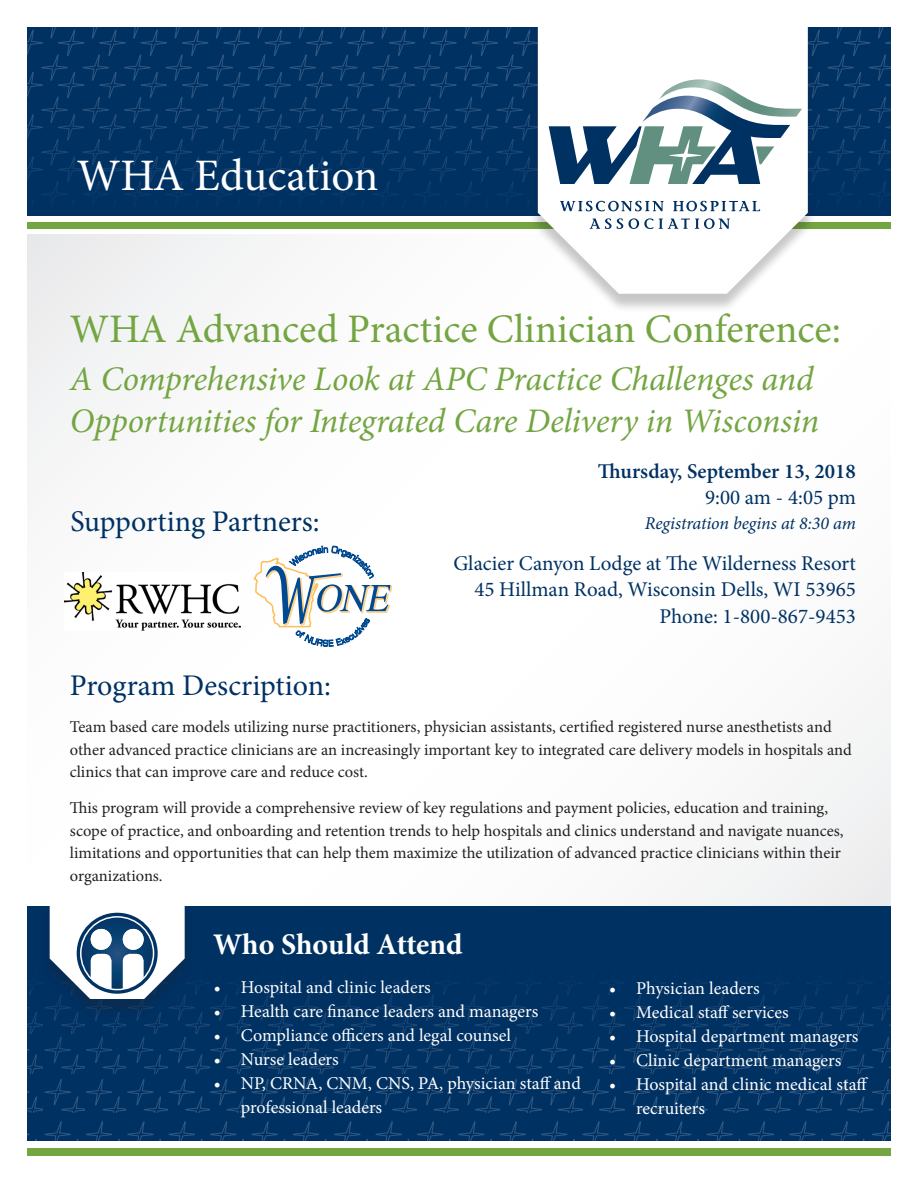
<style>
.page{position:relative;width:918px;height:1188px;background:#fff}
.page>*{position:absolute;margin:0;border:0;box-sizing:border-box;transform-origin:0 0}
.t1{font:45px "Minion Pro";color:#fff}
.t2{font:40.5px "Minion Pro";color:#73a541}
.t3{font:italic 34.5px/41.4px "Minion Pro";letter-spacing:-.01em;color:#73a541}
.t4{font:30px "Minion Pro";color:#003163}
.t5{font:700 30px "Minion Pro";letter-spacing:-.005em;color:#fff}
.t6{font:21px "Minion Pro";color:#003163}
.t7{font:600 21px "Minion Pro";color:#003163}
.t8{font:18px/24px "Minion Pro";color:#fff}
.t9{font:italic 18px "Minion Pro";letter-spacing:-.01em;color:#003163}
.t10{font:16.5px/22.5px "Minion Pro";color:#231f20}
</style>
<div class="page">
<div style="left:27px;top:906px;width:864px;height:234px;background:#003163"></div>
<div style="left:27px;top:1148px;width:864px;height:7px;background:#73a541"></div>
<svg style="left:27px;top:1121px;width:864px;height:20px"></svg>
<div style="left:530px;top:24px;width:286px;height:288px;background:#231f20;opacity:.25"></div>
<svg style="left:538px;top:24px;width:270px;height:270px"></svg>
<svg style="left:27px;top:26px;width:864px;height:203px"></svg>
<svg style="left:27px;top:904px;width:864px;height:209px"></svg>
<div style="left:123px;top:929px;width:21px;height:21px;background:#fff;border-radius:50%"></div>
<img style="left:65px;top:572px;width:176px;height:59px">
<svg style="left:253px;top:545px;width:139px;height:102px"></svg>
<p class="t1" style="left:77px;top:146px;width:303px">WHA Education</p>
<p class="t2" style="left:70px;top:302px;width:773px">WHA Advanced Practice Clinician Conference:</p>
<p class="t3" style="left:70px;top:358px;width:751px">A Comprehensive Look at APC Practice Challenges and<br>Opportunities for Integrated Care Delivery in Wisconsin</p>
<p class="t7" style="left:598px;top:457px;width:260px">Thursday, September 13, 2018</p>
<p class="t6" style="left:705px;top:483px;width:152px">9:00 am - 4:05 pm</p>
<p class="t9" style="left:645px;top:511px;width:213px">Registration begins at 8:30 am</p>
<p class="t6" style="left:453px;top:550px;width:404px">Glacier Canyon Lodge at The Wilderness Resort</p>
<p class="t6" style="left:474px;top:575px;width:383px">45 Hillman Road, Wisconsin Dells, WI 53965</p>
<p class="t6" style="left:659px;top:602px;width:198px">Phone: 1-800-867-9453</p>
<p class="t4" style="left:70px;top:501px;width:251px">Supporting Partners:</p>
<p class="t4" style="left:70px;top:665px;width:263px">Program Description:</p>
<p class="t10" style="left:70px;top:716px;width:783px">Team based care models utilizing nurse practitioners, physician assistants, certified registered nurse anesthetists and other advanced practice clinicians are an increasingly important key to integrated care delivery models in hospitals and clinics that can improve care and reduce cost.</p>
<p class="t10" style="left:70px;top:797px;width:775px">This program will provide a comprehensive review of key regulations and payment policies, education and training, scope of practice, and onboarding and retention trends to help hospitals and clinics understand and navigate nuances, limitations and opportunities that can help them maximize the utilization of advanced practice clinicians within their organizations.</p>
<p class="t5" style="left:213px;top:924px;width:251px">Who Should Attend</p>
<p class="t8" style="left:214px;top:975px;width:218px">• Hospital and clinic leaders</p>
<p class="t8" style="left:214px;top:999px;width:326px">• Health care finance leaders and managers</p>
<p class="t8" style="left:214px;top:1023px;width:299px">• Compliance officers and legal counsel</p>
<p class="t8" style="left:214px;top:1047px;width:126px">• Nurse leaders</p>
<p class="t8" style="left:241px;top:1071px;width:341px;text-indent:-27px">• NP, CRNA, CNM, CNS, PA, physician staff and professional leaders</p>
<p class="t8" style="left:609px;top:976px;width:152px">• Physician leaders</p>
<p class="t8" style="left:609px;top:1000px;width:181px">• Medical staff services</p>
<p class="t8" style="left:609px;top:1024px;width:251px">• Hospital department managers</p>
<p class="t8" style="left:609px;top:1048px;width:234px">• Clinic department managers</p>
<p class="t8" style="left:636px;top:1072px;width:234px;text-indent:-27px">• Hospital and clinic medical staff recruiters</p>
</div>
